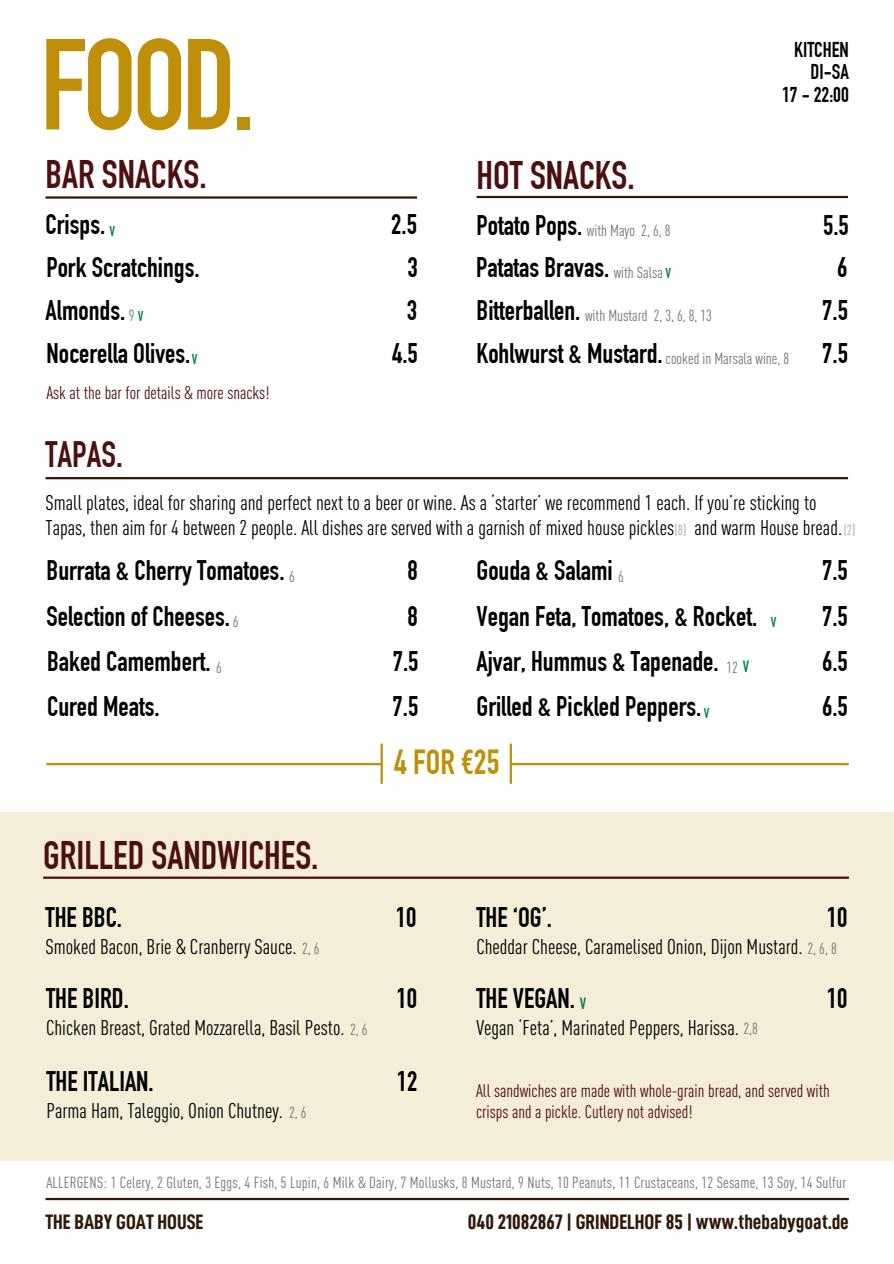
<style>
.page{position:relative;width:894px;height:1264px;background:#fff}
.page>*{position:absolute;margin:0;border:0;box-sizing:border-box;transform-origin:0 0}
.t1{font:700 127.05px "DIN Condensed";color:#bf8f09}
.t2{font:700 39px "DIN Condensed";color:#4e0f10}
.t3{font:700 36px "DIN Condensed";color:#4e0f10}
.t4{font:700 34.2px "DIN Condensed";color:#bf8f09}
.t5{font:700 27.75px "DIN Condensed";color:#000}
.t6{font:21px/24.8px "DIN Cond";color:#000}
.t7{font:21px "D DIN Condensed Bold";color:#301906}
.t8{font:700 21px/22.5px "DIN Condensed";color:#000;text-align:right}
.t9{font:18px/21.3px "DIN Cond";color:#4e0f10}
.t10{font:15.9px "DIN Cond";letter-spacing:.015em;color:#737373}
.t11{font:700 15.9px "DIN Condensed";color:#057e50}
.t12{font:14.4px "DIN Cond";color:#a6a6a6}
.t13{font:700 13.95px "DIN Condensed";color:#057e50}
.s1{font-family:"DIN Condensed";font-weight:700;color:#057e50}
</style>
<div class="page">
<hr style="left:45px;top:1197px;width:803px;height:3px;background:#301906">
<hr style="left:45px;top:477px;width:802px;height:2px;background:#301906">
<hr style="left:476px;top:196px;width:371px;height:2px;background:#301906">
<div style="left:0;top:812px;width:893px;height:348px;background:#f4edd8"></div>
<hr style="left:43px;top:876px;width:805px;height:2px;background:#4e0f10">
<hr style="left:46px;top:763px;width:802px;height:2px;background:#bf8f09">
<div style="left:381px;top:737px;width:130px;height:46px;background:#fff"></div>
<hr style="left:380px;top:743px;width:3px;height:40px;background:#bf8f09">
<hr style="left:509px;top:743px;width:3px;height:40px;background:#bf8f09">
<hr style="left:46px;top:196px;width:371px;height:3px;background:#301906">
<h2 class="t1" style="left:40px;top:39px;width:216px">FOOD.</h2>
<p class="t2" style="left:46px;top:160px;width:162px">BAR SNACKS.</p>
<h3 class="t5" style="left:46px;top:215px;width:61px">Crisps.</h3>
<p class="t13" style="left:109px;top:226px;width:7px">V</p>
<p class="t5" style="left:391px;top:215px;width:27px">2.5</p>
<p class="t5" style="left:46px;top:257px;width:155px">Pork Scratchings.</p>
<h4 class="t5" style="left:407px;top:257px;width:12px">3</h4>
<p class="t5" style="left:46px;top:300px;width:81px">Almonds.</p>
<p class="t10" style="left:129px;top:306px;width:7px">9</p>
<h4 class="t13" style="left:138px;top:311px;width:7px">V</h4>
<p class="t5" style="left:406px;top:300px;width:12px">3</p>
<p class="t5" style="left:46px;top:343px;width:145px">Nocerella Olives.</p>
<p class="t13" style="left:192px;top:354px;width:7px">V</p>
<h2 class="t5" style="left:392px;top:343px;width:27px">4.5</h2>
<h4 class="t9" style="left:46px;top:381px;width:224px">Ask at the bar for details &amp; more snacks!</h4>
<h5 class="t3" style="left:46px;top:441px;width:79px">TAPAS.</h5>
<h5 class="t2" style="left:476px;top:161px;width:159px">HOT SNACKS.</h5>
<h5 class="t8" style="left:781px;top:41px;width:68px">KITCHEN<br>DI-SA<br>17 - 22:00</h5>
<h5 class="t5" style="left:476px;top:215px;width:107px">Potato Pops.</h5>
<p class="t10" style="left:586px;top:221px;width:85px">with Mayo 2, 6, 8</p>
<p class="t5" style="left:822px;top:215px;width:27px">5.5</p>
<h5 class="t5" style="left:476px;top:257px;width:135px">Patatas Bravas.</h5>
<h5 class="t10" style="left:613px;top:263px;width:51px">with Salsa</h5>
<p class="t13" style="left:665px;top:268px;width:7px">V</p>
<h5 class="t5" style="left:837px;top:257px;width:12px">6</h5>
<p class="t5" style="left:476px;top:300px;width:105px">Bitterballen.</p>
<h5 class="t10" style="left:585px;top:306px;width:128px">with Mustard 2, 3, 6, 8, 13</h5>
<h5 class="t5" style="left:822px;top:300px;width:27px">7.5</h5>
<p class="t5" style="left:476px;top:343px;width:188px">Kohlwurst &amp; Mustard.</p>
<p class="t5" style="left:822px;top:343px;width:27px">7.5</p>
<p class="t10" style="left:665px;top:349px;width:125px">cooked in Marsala wine, 8</p>
<p class="t6" style="left:46px;top:490px;width:797px">Small plates, ideal for sharing and perfect next to a beer or wine. As a ‘starter’ we recommend 1 each. If you’re sticking to<br>Tapas, then aim for 4 between 2 people. All dishes are served with a garnish of mixed house pickles and warm House bread.</p>
<p class="t12" style="left:674px;top:521px;width:13px">(8)</p>
<h5 class="t12" style="left:843px;top:521px;width:13px">(2)</h5>
<p class="t5" style="left:47px;top:560px;width:239px">Burrata &amp; Cherry Tomatoes.</p>
<h4 class="t10" style="left:289px;top:567px;width:7px">6</h4>
<p class="t5" style="left:407px;top:560px;width:12px">8</p>
<p class="t5" style="left:47px;top:606px;width:185px">Selection of Cheeses.</p>
<h5 class="t10" style="left:233px;top:612px;width:7px">6</h5>
<h5 class="t5" style="left:407px;top:606px;width:12px">8</h5>
<h6 class="t5" style="left:476px;top:560px;width:138px">Gouda &amp; Salami</h6>
<h2 class="t10" style="left:618px;top:567px;width:7px">6</h2>
<p class="t5" style="left:821px;top:560px;width:27px">7.5</p>
<p class="t5" style="left:476px;top:606px;width:282px">Vegan Feta, Tomatoes, &amp; Rocket.</p>
<p class="t13" style="left:770px;top:616px;width:7px">V</p>
<p class="t5" style="left:821px;top:606px;width:27px">7.5</p>
<p class="t5" style="left:47px;top:651px;width:165px">Baked Camembert.</p>
<h5 class="t10" style="left:216px;top:658px;width:7px">6</h5>
<p class="t5" style="left:392px;top:651px;width:27px">7.5</p>
<h5 class="t5" style="left:476px;top:651px;width:243px">Ajvar, Hummus &amp; Tapenade.</h5>
<h5 class="t10" style="left:726px;top:658px;width:24px">12 <span class="s1">V</span></h5>
<p class="t5" style="left:821px;top:651px;width:27px">6.5</p>
<p class="t5" style="left:47px;top:696px;width:114px">Cured Meats.</p>
<h5 class="t5" style="left:392px;top:696px;width:27px">7.5</h5>
<p class="t5" style="left:476px;top:696px;width:226px">Grilled &amp; Pickled Peppers.</p>
<p class="t13" style="left:703px;top:707px;width:7px">V</p>
<p class="t5" style="left:821px;top:696px;width:27px">6.5</p>
<h1 class="t2" style="left:43px;top:841px;width:276px">GRILLED SANDWICHES.</h1>
<p class="t4" style="left:394px;top:749px;width:107px">4 FOR €25</p>
<h5 class="t5" style="left:45px;top:907px;width:78px">THE BBC.</h5>
<p class="t5" style="left:396px;top:907px;width:22px">10</p>
<h5 class="t6" style="left:45px;top:934px;width:253px">Smoked Bacon, Brie &amp; Cranberry Sauce.</h5>
<p class="t5" style="left:46px;top:988px;width:84px">THE BIRD.</p>
<h5 class="t5" style="left:396px;top:988px;width:22px">10</h5>
<h2 class="t6" style="left:46px;top:1015px;width:300px">Chicken Breast, Grated Mozzarella, Basil Pesto.</h2>
<p class="t10" style="left:302px;top:939px;width:19px">2,6</p>
<h5 class="t10" style="left:350px;top:1020px;width:19px">2,6</h5>
<p class="t5" style="left:46px;top:1071px;width:109px">THE ITALIAN.</p>
<h5 class="t5" style="left:396px;top:1071px;width:22px">12</h5>
<h5 class="t6" style="left:46px;top:1097px;width:238px">Parma Ham, Taleggio, Onion Chutney.</h5>
<h5 class="t10" style="left:289px;top:1103px;width:19px">2,6</h5>
<p class="t5" style="left:476px;top:907px;width:77px">THE ‘OG’.</p>
<p class="t5" style="left:826px;top:907px;width:22px">10</p>
<p class="t6" style="left:476px;top:934px;width:328px">Cheddar Cheese, Caramelised Onion, Dijon Mustard.</p>
<h5 class="t5" style="left:476px;top:988px;width:100px">THE VEGAN.</h5>
<p class="t5" style="left:826px;top:988px;width:22px">10</p>
<p class="t6" style="left:476px;top:1015px;width:264px">Vegan ‘Feta’, Marinated Peppers, Harissa.</p>
<h5 class="t10" style="left:807px;top:939px;width:31px">2,6,8</h5>
<h5 class="t11" style="left:580px;top:997px;width:8px">V</h5>
<p class="t10" style="left:743px;top:1018px;width:16px">2,8</p>
<p class="t9" style="left:476px;top:1079px;width:355px">All sandwiches are made with whole-grain bread, and served with crisps and a pickle. Cutlery not advised!</p>
<p class="t10" style="left:46px;top:1173px;width:801px">ALLERGENS: 1 Celery, 2 Gluten, 3 Eggs, 4 Fish, 5 Lupin, 6 Milk &amp; Dairy, 7 Mollusks, 8 Mustard, 9 Nuts, 10 Peanuts, 11 Crustaceans, 12 Sesame, 13 Soy, 14 Sulfur</p>
<h5 class="t7" style="left:45px;top:1211px;width:159px">THE BABY GOAT HOUSE</h5>
<p class="t7" style="left:468px;top:1211px;width:382px">040 21082867 | GRINDELHOF 85 | www.thebabygoat.de</p>
</div>
